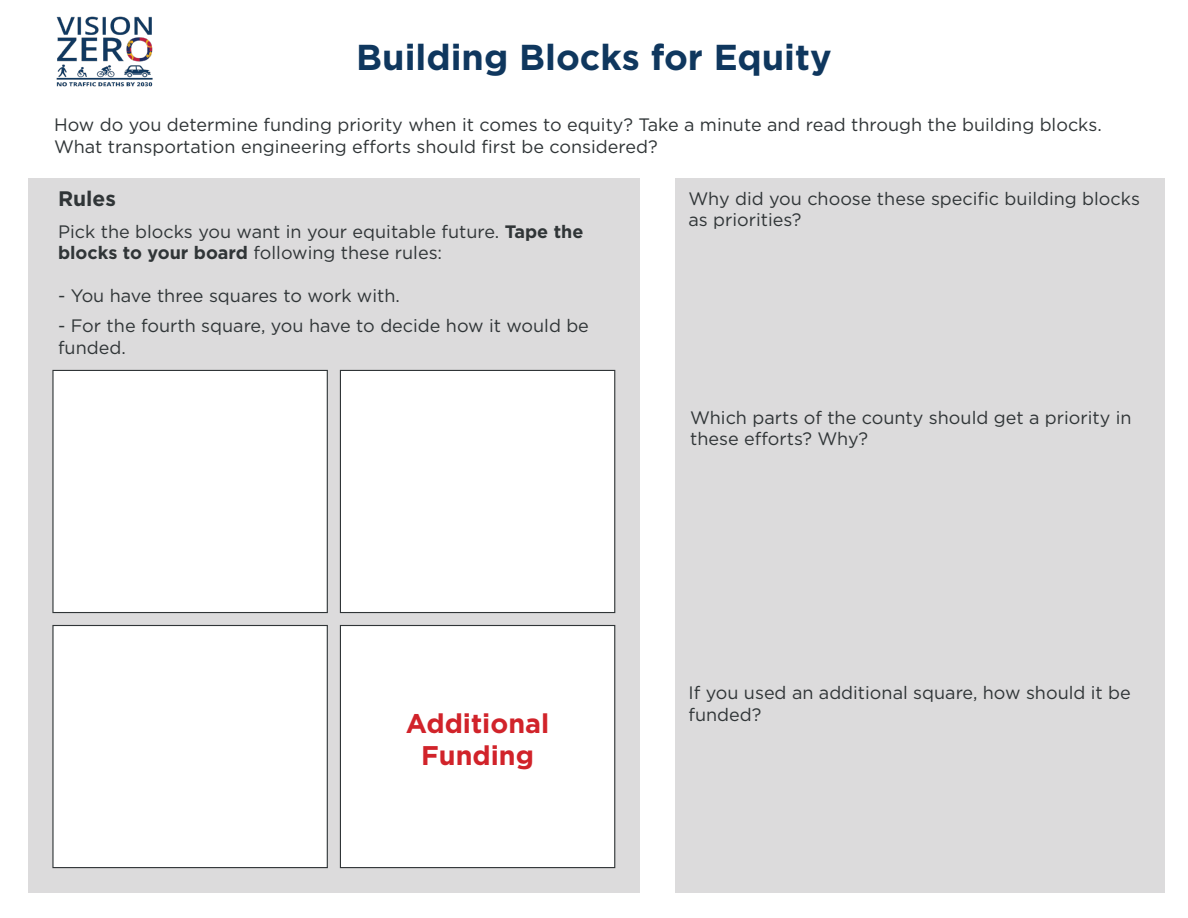
<style>
.page{position:relative;width:1188px;height:918px;background:#fff}
.page>*{position:absolute;margin:0;border:0;box-sizing:border-box;transform-origin:0 0}
.t1{font:700 36px "Gotham";color:#0f375e}
.t2{font:700 27px/32.4px "Gotham";color:#d1232a;text-align:center}
.t3{font:700 21px "Gotham";color:#303537}
.t4{font:18px/21.6px "Gotham";color:#303537}
.s1{font-weight:700}
</style>
<div class="page">
<div style="left:28px;top:178px;width:611px;height:715px;background:#dcdbdc"></div>
<div style="left:52px;top:370px;width:276px;height:243px;background:#fff;border:1px solid #303537"></div>
<div style="left:340px;top:370px;width:275px;height:243px;background:#fff;border:1px solid #303537"></div>
<div style="left:675px;top:178px;width:489px;height:715px;background:#dcdbdc"></div>
<div style="left:52px;top:625px;width:276px;height:243px;background:#fff;border:1px solid #303537"></div>
<div style="left:340px;top:625px;width:275px;height:243px;background:#fff;border:1px solid #303537"></div>
<img style="left:56px;top:16px;width:97px;height:71px">
<p class="t1" style="left:356px;top:33px;width:477px">Building Blocks for Equity</p>
<p class="t4" style="left:54px;top:114px;width:1049px">How do you determine funding priority when it comes to equity? Take a minute and read through the building blocks.<br>What transportation engineering efforts should first be considered?</p>
<p class="t3" style="left:58px;top:184px;width:60px">Rules</p>
<p class="t4" style="left:58px;top:220px;width:527px">Pick the blocks you want in your equitable future. <span class="s1">Tape the blocks to your board</span> following these rules:</p>
<p class="t4" style="left:58px;top:285px;width:343px">- You have three squares to work with.</p>
<p class="t4" style="left:58px;top:315px;width:532px">- For the fourth square, you have to decide how it would be funded.</p>
<p class="t2" style="left:406px;top:707px;width:145px">Additional<br>Funding</p>
<p class="t4" style="left:688px;top:187px;width:453px">Why did you choose these specific building blocks as priorities?</p>
<p class="t4" style="left:690px;top:406px;width:443px">Which parts of the county should get a priority in these efforts? Why?</p>
<p class="t4" style="left:688px;top:682px;width:444px">If you used an additional square, how should it be funded?</p>
</div>
